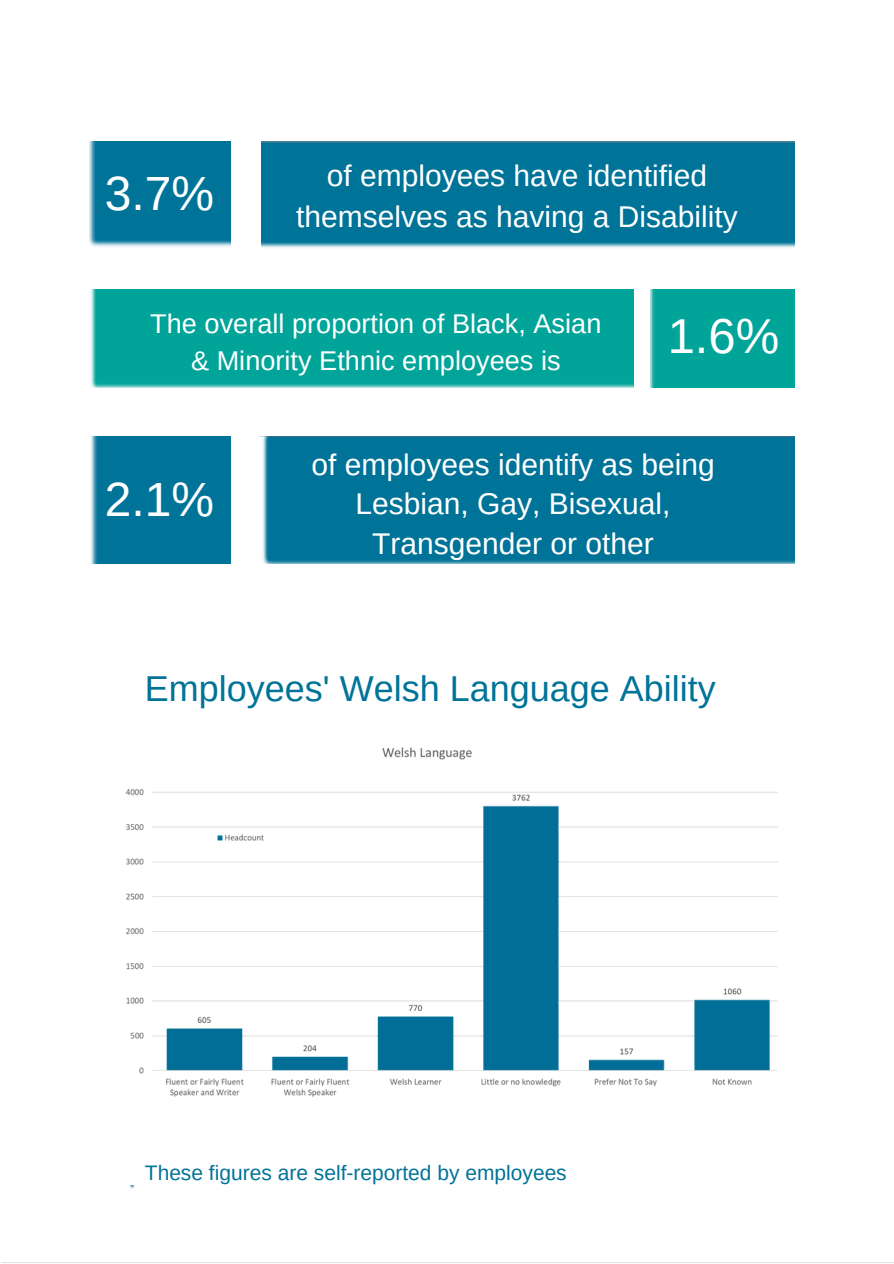
<style>
.page{position:relative;width:894px;height:1264px;background:#fff}
.page>*{position:absolute;margin:0;border:0;box-sizing:border-box;transform-origin:0 0}
.t1{font:48.9px "Arimo";color:#fff}
.t2{font:48px "Arimo";color:#fff}
.t3{font:36px "Arimo";color:#007398}
.t4{font:30px/39.3px "Arimo";color:#fff;text-align:center}
.t5{font:27.15px/37.2px "Arimo";color:#fff;text-align:center}
.t6{font:21px "Arimo";color:#007398}
</style>
<div class="page">
<img style="left:89px;top:141px;width:141px;height:106px">
<div style="left:90px;top:436px;width:140px;height:128px;background:#007398"></div>
<svg style="left:129px;top:1185px;width:5px;height:3px"></svg>
<div style="left:90px;top:289px;width:543px;height:98px;background:#00a499"></div>
<div style="left:259px;top:436px;width:534px;height:128px;background:#007398"></div>
<img style="left:261px;top:141px;width:533px;height:107px">
<div style="left:650px;top:289px;width:144px;height:98px;background:#00a499"></div>
<img style="left:125px;top:747px;width:652px;height:350px">
<h1 class="t2" style="left:105px;top:167px;width:111px">3.7%</h1>
<h2 class="t4" style="left:296px;top:155px;width:443px;line-height:40.5px">of employees have identified themselves as having a Disability</h2>
<p class="t5" style="left:150px;top:305px;width:452px">The overall proportion of Black, Asian &amp; Minority Ethnic employees is</p>
<p class="t1" style="left:667px;top:308px;width:113px">1.6%</p>
<p class="t2" style="left:105px;top:472px;width:111px">2.1%</p>
<h3 class="t4" style="left:311px;top:445px;width:404px">of employees identify as being<br>Lesbian, Gay, Bisexual,<br>Transgender or other</h3>
<h1 class="t3" style="left:145px;top:668px;width:572px">Employees' Welsh Language Ability</h1>
<p class="t6" style="left:145px;top:1161px;width:423px">These figures are self-reported by employees</p>
</div>
